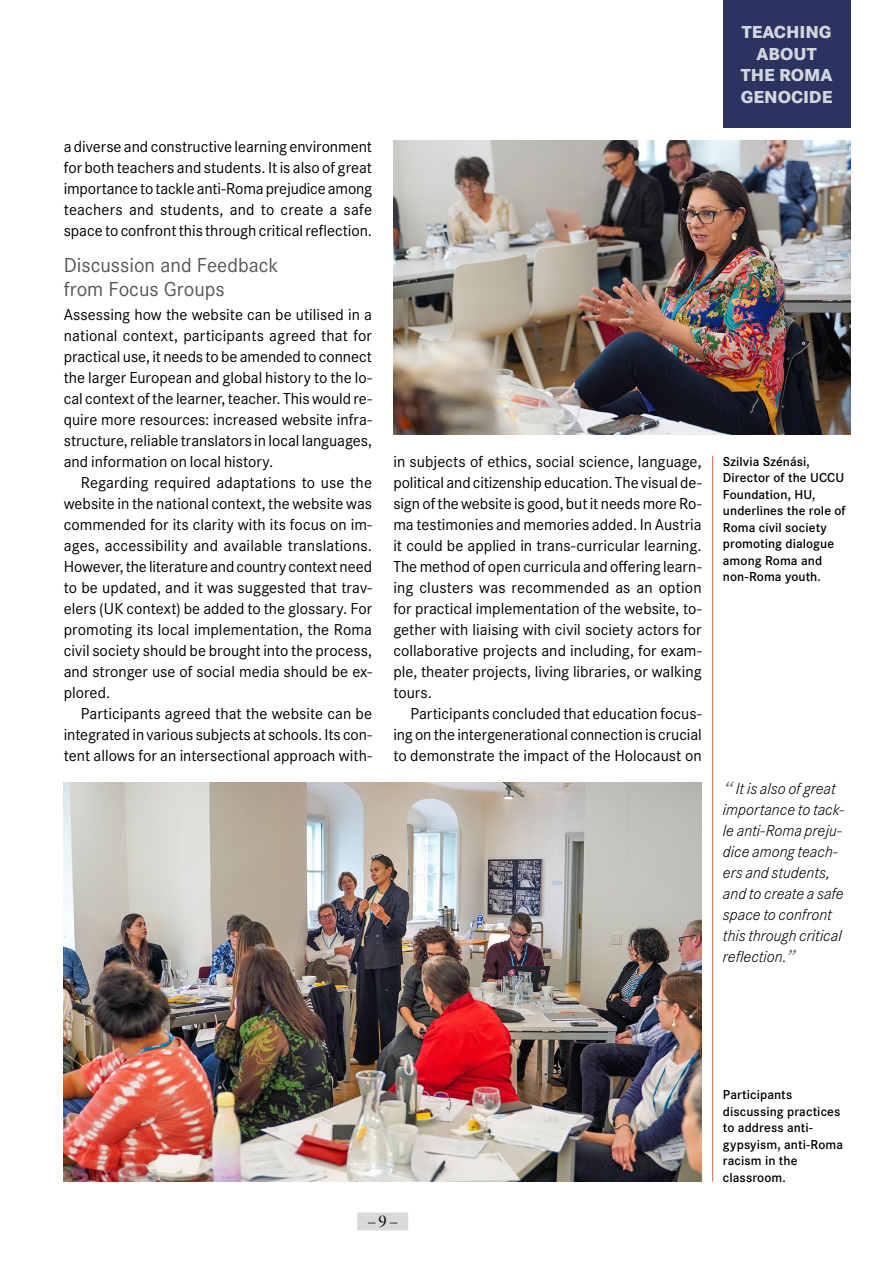
<style>
.page{position:relative;width:893px;height:1263px;background:#fff}
.page>*{position:absolute;margin:0;border:0;box-sizing:border-box;transform-origin:0 0}
.t1{font:21px/24px "Corporate S";color:#565656}
.t2{font:800 18px/21.6px "Corporate S";color:#fff;text-align:center}
.t3{font:18px "Minion Pro Disp";color:#000}
.t4{font:16.5px/21px "Corporate S";color:#000;text-align:justify}
.t5{font:italic 300 16.5px/21px "Corporate S";color:#000}
.t6{font:600 13.5px/16.5px "Corporate S";letter-spacing:.005em;color:#000}
.s1{font-size:24px;color:#6f6f6e}
</style>
<div class="page">
<div style="left:357px;top:1212px;width:51px;height:18px;background:#d9d9d9"></div>
<div style="left:723px;top:0;width:127px;height:128px;background:#2b3360"></div>
<hr style="left:712px;top:456px;width:1px;height:725px;background:#db6348">
<img style="left:64px;top:782px;width:638px;height:399px">
<img style="left:393px;top:141px;width:457px;height:294px">
<p class="t4" style="left:64px;top:136px;width:310px">a diverse and constructive learning environment for both teachers and students. It is also of great importance to tackle anti-Roma prejudice among teachers and students, and to create a safe space to confront this through critical reflection.</p>
<p class="t1" style="left:64px;top:253px;width:216px">Discussion and Feedback from Focus Groups</p>
<p class="t4" style="left:64px;top:304px;width:310px">Assessing how the website can be utilised in a national context, participants agreed that for practical use, it needs to be amended to connect the larger European and global history to the lo&shy;cal context of the learner, teacher. This would re&shy;quire more resources: increased website infra&shy;structure, reliable translators in local languages, and information on local history.</p>
<p class="t4" style="left:64px;top:472px;width:310px;text-indent:17px">Regarding required adaptations to use the website in the national context, the website was commended for its clarity with its focus on im&shy;ages, accessibility and available translations.<br>However, the literature and country context need to be updated, and it was suggested that trav&shy;elers (UK context) be added to the glossary. For promoting its local implementation, the Roma civil society should be brought into the process, and stronger use of social media should be ex&shy;plored.</p>
<p class="t4" style="left:64px;top:703px;width:310px;text-indent:17px">Participants agreed that the website can be integrated in various subjects at schools. Its con&shy;tent allows for an intersectional approach with-</p>
<p class="t4" style="left:393px;top:451px;width:310px">in subjects of ethics, social science, language, political and citizenship education. The visual de&shy;sign of the website is good, but it needs more Ro&shy;ma testimonies and memories added. In Austria it could be applied in trans-curricular learning.<br>The method of open curricula and offering learn&shy;ing clusters was recommended as an option for practical implementation of the website, to&shy;gether with liaising with civil society actors for collaborative projects and including, for exam&shy;ple, theater projects, living libraries, or walking tours.</p>
<p class="t4" style="left:393px;top:703px;width:310px;text-indent:17px">Participants concluded that education focus&shy;ing on the intergenerational connection is crucial to demonstrate the impact of the Holocaust on</p>
<p class="t2" style="left:741px;top:22px;width:93px">TEACHING<br>ABOUT<br>THE ROMA<br>GENOCIDE</p>
<p class="t6" style="left:723px;top:453px;width:124px">Szilvia Szénási,<br>Director of the UCCU<br>Foundation, HU, underlines the role of<br>Roma civil society promoting dialogue among Roma and non-Roma youth.</p>
<p class="t5" style="left:723px;top:778px;width:123px"><span class="s1">“</span> It is also of great importance to tack&shy;le anti-Roma preju&shy;dice among teach&shy;ers and students, and to create a safe space to confront this through critical reflection.<span class="s1">”</span></p>
<p class="t3" style="left:367px;top:1211px;width:33px">–9–</p>
<p class="t6" style="left:723px;top:1086px;width:122px">Participants discussing practices to address anti&shy;gypsyism, anti-Roma racism in the classroom.</p>
</div>
